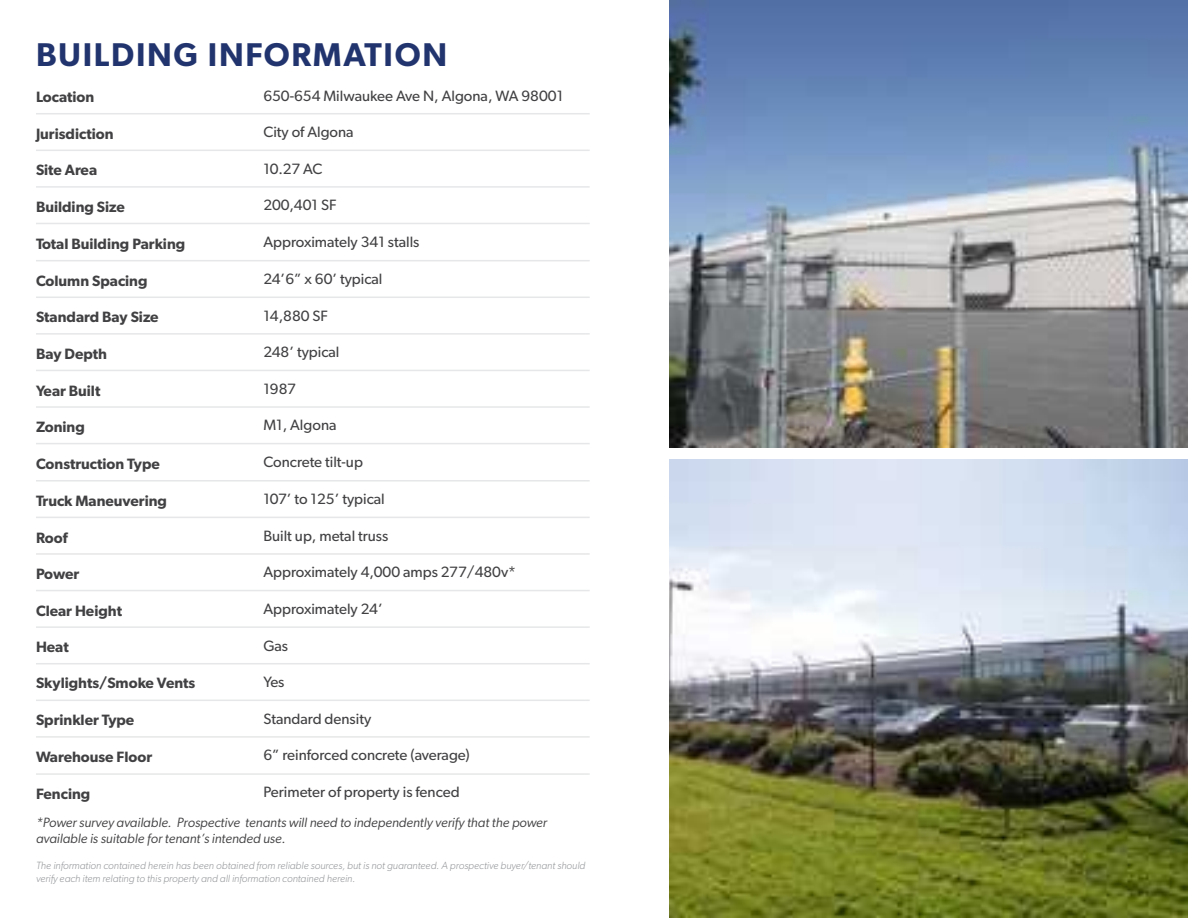
<style>
.page{position:relative;width:1188px;height:918px;background:#fff}
.page>*{position:absolute;margin:0;border:0;box-sizing:border-box;transform-origin:0 0}
.t1{font:600 33px "Gibson";letter-spacing:.05em;color:#22346e}
.t2{font:15px "Gibson";color:#414042}
.t3{font:600 15px "Gibson";color:#414042}
.t4{font:italic 13.5px/16.2px "Gibson";letter-spacing:-.005em;color:#414042}
.t5{font:italic 300 10.5px/12.6px "Gibson";color:#939598}
</style>
<div class="page">
<hr style="left:36px;top:113px;width:554px;height:1px;background:#e6e7e8">
<hr style="left:36px;top:150px;width:554px;height:1px;background:#e6e7e8">
<hr style="left:36px;top:186px;width:554px;height:2px;background:#e6e7e8">
<hr style="left:36px;top:223px;width:554px;height:1px;background:#e6e7e8">
<hr style="left:36px;top:260px;width:554px;height:1px;background:#e6e7e8">
<hr style="left:36px;top:297px;width:554px;height:1px;background:#e6e7e8">
<hr style="left:36px;top:333px;width:554px;height:2px;background:#e6e7e8">
<hr style="left:36px;top:370px;width:554px;height:1px;background:#e6e7e8">
<hr style="left:36px;top:406px;width:554px;height:2px;background:#e6e7e8">
<hr style="left:36px;top:443px;width:554px;height:1px;background:#e6e7e8">
<hr style="left:36px;top:480px;width:554px;height:2px;background:#e6e7e8">
<hr style="left:36px;top:517px;width:554px;height:1px;background:#e6e7e8">
<hr style="left:36px;top:553px;width:554px;height:2px;background:#e6e7e8">
<hr style="left:36px;top:626px;width:554px;height:2px;background:#e6e7e8">
<hr style="left:36px;top:663px;width:554px;height:1px;background:#e6e7e8">
<hr style="left:36px;top:700px;width:554px;height:1px;background:#e6e7e8">
<hr style="left:36px;top:736px;width:554px;height:2px;background:#e6e7e8">
<hr style="left:36px;top:773px;width:554px;height:2px;background:#e6e7e8">
<img style="left:670px;top:459px;width:518px;height:459px">
<img style="left:670px;top:0;width:518px;height:448px">
<hr style="left:36px;top:590px;width:554px;height:1px;background:#e6e7e8">
<h1 class="t1" style="left:36px;top:35px;width:413px">BUILDING INFORMATION</h1>
<p class="t3" style="left:36px;top:88px;width:60px">Location</p>
<p class="t2" style="left:263px;top:86px;width:301px">650-654 Milwaukee Ave N, Algona, WA 98001</p>
<p class="t3" style="left:36px;top:125px;width:79px">Jurisdiction</p>
<p class="t2" style="left:263px;top:123px;width:92px">City of Algona</p>
<p class="t3" style="left:36px;top:161px;width:63px">Site Area</p>
<p class="t2" style="left:263px;top:160px;width:61px">10.27 AC</p>
<p class="t3" style="left:36px;top:198px;width:90px">Building Size</p>
<p class="t2" style="left:263px;top:196px;width:75px">200,401 SF</p>
<p class="t3" style="left:36px;top:235px;width:151px">Total Building Parking</p>
<p class="t2" style="left:263px;top:233px;width:158px">Approximately 341 stalls</p>
<p class="t3" style="left:36px;top:272px;width:113px">Column Spacing</p>
<p class="t2" style="left:263px;top:270px;width:121px">24’6” x 60’ typical</p>
<p class="t3" style="left:36px;top:308px;width:124px">Standard Bay Size</p>
<p class="t2" style="left:263px;top:306px;width:66px">14,880 SF</p>
<p class="t3" style="left:36px;top:345px;width:73px">Bay Depth</p>
<p class="t2" style="left:263px;top:343px;width:78px">248’ typical</p>
<p class="t3" style="left:36px;top:381px;width:66px">Year Built</p>
<p class="t2" style="left:263px;top:380px;width:34px">1987</p>
<p class="t3" style="left:36px;top:418px;width:50px">Zoning</p>
<p class="t2" style="left:263px;top:416px;width:75px">M1, Algona</p>
<p class="t3" style="left:36px;top:455px;width:125px">Construction Type</p>
<p class="t2" style="left:263px;top:453px;width:101px">Concrete tilt-up</p>
<p class="t3" style="left:36px;top:492px;width:133px">Truck Maneuvering</p>
<p class="t2" style="left:263px;top:490px;width:123px">107’ to 125’ typical</p>
<p class="t3" style="left:36px;top:528px;width:33px">Roof</p>
<p class="t2" style="left:263px;top:527px;width:126px">Built up, metal truss</p>
<p class="t3" style="left:36px;top:565px;width:45px">Power</p>
<p class="t2" style="left:263px;top:563px;width:254px">Approximately 4,000 amps 277/480v*</p>
<p class="t3" style="left:36px;top:602px;width:88px">Clear Height</p>
<p class="t2" style="left:263px;top:600px;width:121px">Approximately 24’</p>
<p class="t3" style="left:36px;top:638px;width:34px">Heat</p>
<p class="t2" style="left:263px;top:636px;width:26px">Gas</p>
<p class="t3" style="left:36px;top:674px;width:161px">Skylights/Smoke Vents</p>
<p class="t2" style="left:263px;top:673px;width:23px">Yes</p>
<p class="t3" style="left:36px;top:711px;width:100px">Sprinkler Type</p>
<p class="t2" style="left:263px;top:710px;width:109px">Standard density</p>
<p class="t3" style="left:36px;top:748px;width:118px">Warehouse Floor</p>
<p class="t2" style="left:263px;top:746px;width:208px">6” reinforced concrete (average)</p>
<p class="t3" style="left:36px;top:785px;width:56px">Fencing</p>
<p class="t2" style="left:263px;top:783px;width:198px">Perimeter of property is fenced</p>
<p class="t4" style="left:36px;top:814px;width:513px">*Power survey available. Prospective tenants will need to independently verify that the power available is suitable for tenant’s intended use.</p>
<p class="t5" style="left:36px;top:859px;width:551px">The information contained herein has been obtained from reliable sources, but is not guaranteed. A prospective buyer/tenant should verify each item relating to this property and all information contained herein.</p>
</div>
